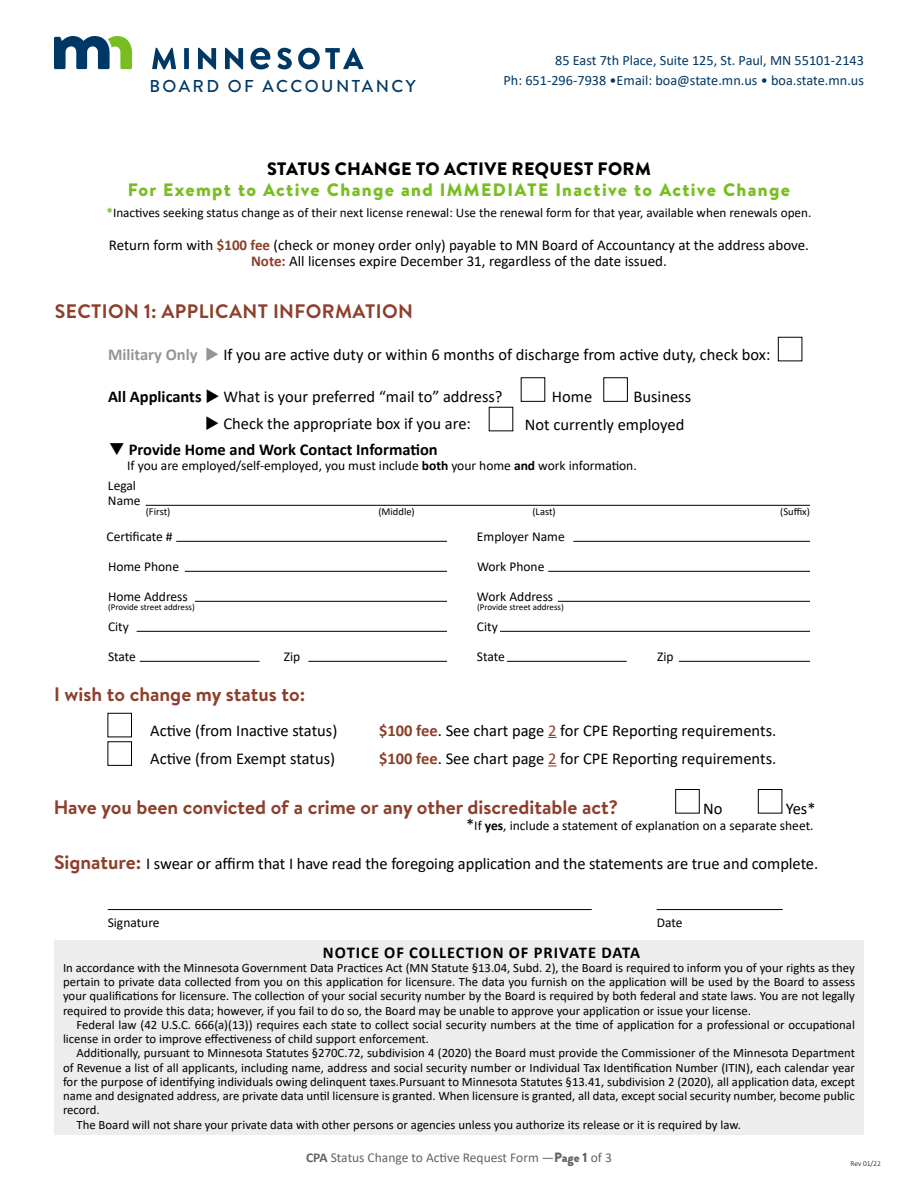
<style>
.page{position:relative;width:918px;height:1188px;background:#fff}
.page>*{position:absolute;margin:0;border:0;box-sizing:border-box;transform-origin:0 0}
.SECTION_CAP{font:700 19.5px "Brandon Text";color:#8d3f2b}
.SECTION_CAP-2{font:700 19.5px "Brandon Text";letter-spacing:.02em;color:#8d3f2b}
.Section{font:700 19.5px "Brandon Text";color:#8d3f2b}
.Heading_2{font:900 18px "Brandon Text";letter-spacing:.075em;color:#78be21}
.Heading{font:900 18px "Brandon Grotesque";letter-spacing:.02em;color:#000}
.Section-2{font:16.5px "Calibri";color:#000}
.Body_w_o_indent{font:16.5px "Calibri";color:#000}
.t1{font:700 16.5px "Calibri";color:#000}
.t2{font:700 16.5px "Calibri";letter-spacing:.065em;color:#000}
.Table_text_centered{font:15px/16.5px "Calibri";color:#000;text-align:center}
.Address{font:14.25px/20.2px "Calibri";color:#003865;text-align:right}
.Form_Labels{font:13.5px/15px "Calibri";color:#000}
.t3{font:13.5px "Calibri";color:#636466}
.Table_text_centered-2{font:13.2px "Calibri";color:#000}
.t4{font:12.75px/14.2px "Calibri";color:#000;text-align:justify}
.t5{font:10.5px "Calibri";color:#000}
.Form_Labels-2{font:9px "Calibri";color:#000}
.t6{font:300 7.5px "Calibri";color:#000}
.s1{font-weight:700;color:#78be21}
.s2{font-weight:700;color:#8d3f2b}
.s3{font-weight:700;color:#939598}
.s4{color:#939598}
.s5{font-weight:700}
.s6{color:#8d3f2b}
.s7{font-size:16.5px}
.s8{font-family:"Brandon Text";font-weight:700;font-size:19.5px;color:#8d3f2b}
.s9{font-family:"Brandon Grotesque";font-weight:900}
</style>
<div class="page">
<svg style="left:548px;top:765px;width:9px;height:2px"></svg>
<hr style="left:108px;top:909px;width:484px;height:1px;background:#000">
<hr style="left:657px;top:909px;width:126px;height:1px;background:#000">
<div style="left:54px;top:940px;width:810px;height:194px;background:#ededee"></div>
<hr style="left:146px;top:505px;width:664px;height:1px;background:#000">
<hr style="left:176px;top:541px;width:271px;height:1px;background:#000">
<hr style="left:573px;top:541px;width:237px;height:1px;background:#000">
<hr style="left:185px;top:571px;width:262px;height:1px;background:#000">
<hr style="left:195px;top:601px;width:252px;height:1px;background:#000">
<hr style="left:137px;top:631px;width:310px;height:1px;background:#000">
<hr style="left:140px;top:661px;width:120px;height:1px;background:#000">
<hr style="left:308px;top:661px;width:139px;height:1px;background:#000">
<hr style="left:558px;top:601px;width:252px;height:1px;background:#000">
<hr style="left:507px;top:661px;width:120px;height:1px;background:#000">
<hr style="left:679px;top:661px;width:131px;height:1px;background:#000">
<hr style="left:548px;top:571px;width:262px;height:1px;background:#000">
<hr style="left:500px;top:631px;width:310px;height:1px;background:#000">
<div style="left:108px;top:713px;width:24px;height:24px;border:1px solid #000"></div>
<div style="left:108px;top:742px;width:24px;height:24px;border:1px solid #000"></div>
<div style="left:675px;top:789px;width:24px;height:24px;border:1px solid #000"></div>
<div style="left:758px;top:789px;width:24px;height:24px;border:1px solid #000"></div>
<div style="left:521px;top:378px;width:24px;height:24px;border:1px solid #000"></div>
<div style="left:604px;top:378px;width:24px;height:24px;border:1px solid #000"></div>
<svg style="left:54px;top:36px;width:78px;height:33px"></svg>
<svg style="left:152px;top:48px;width:24px;height:21px"></svg>
<div style="left:184px;top:48px;width:5px;height:21px;background:#003865"></div>
<svg style="left:198px;top:48px;width:18px;height:21px"></svg>
<svg style="left:225px;top:48px;width:18px;height:21px"></svg>
<svg style="left:278px;top:48px;width:14px;height:21px"></svg>
<svg style="left:298px;top:48px;width:66px;height:21px"></svg>
<svg style="left:250px;top:48px;width:20px;height:21px"></svg>
<h2 class="Address" style="left:503px;top:49px;width:362px">85 East 7th Place, Suite 125, St. Paul, MN 55101-2143<br>Ph: 651-296-7938 •Email: boa@state.mn.us • boa.state.mn.us</h2>
<h1 class="Heading" style="left:267px;top:156px;width:385px">STATUS CHANGE TO ACTIVE REQUEST FORM</h1>
<h1 class="Heading_2" style="left:128px;top:177px;width:664px">For Exempt to Active Change and IMMEDIATE Inactive to Active Change</h1>
<p class="Table_text_centered-2" style="left:106px;top:203px;width:706px"><span class="s1">*</span>Inactives seeking status change as of their next license renewal: Use the renewal form for that year, available when renewals open.</p>
<p class="Table_text_centered" style="left:109px;top:236px;width:702px">Return form with <span class="s2">$100 fee</span> (check or money order only) payable to MN Board of Accountancy at the address above.<br><span class="s2">Note:</span> All licenses expire December 31, regardless of the date issued.</p>
<h3 class="SECTION_CAP-2" style="left:55px;top:298px;width:360px">SECTION 1: APPLICANT INFORMATION</h3>
<p class="Section-2" style="left:108px;top:343px;width:664px"><span class="s3">Military Only</span> <span class="s4">◆</span> If you are active duty or within 6 months of discharge from active duty, check box:</p>
<p class="Section-2" style="left:108px;top:385px;width:396px"><span class="s5">All Applicants</span> ◆ What is your preferred “mail to” address?</p>
<p class="Section-2" style="left:205px;top:413px;width:267px">◆ Check the appropriate box if you are:</p>
<p class="Section-2" style="left:552px;top:385px;width:42px">Home</p>
<p class="Section-2" style="left:633px;top:385px;width:59px">Business</p>
<p class="Section-2" style="left:525px;top:413px;width:161px">Not currently employed</p>
<p class="t1" style="left:109px;top:438px;width:330px">❑ Provide Home and Work Contact Information</p>
<p class="Form_Labels" style="left:127px;top:457px;width:511px">If you are employed/self-employed, you must include <span class="s5">both</span> your home <span class="s5">and</span> work information.</p>
<p class="Form_Labels" style="left:108px;top:478px;width:34px">Legal<br>Name</p>
<p class="t5" style="left:146px;top:504px;width:26px">(First)</p>
<p class="t5" style="left:378px;top:504px;width:38px">(Middle)</p>
<p class="t5" style="left:532px;top:504px;width:25px">(Last)</p>
<p class="t5" style="left:780px;top:504px;width:31px">(Suffix)</p>
<p class="Form_Labels" style="left:106px;top:529px;width:68px">Certificate #</p>
<p class="Form_Labels" style="left:477px;top:529px;width:89px">Employer Name</p>
<p class="Form_Labels" style="left:108px;top:559px;width:73px">Home Phone</p>
<p class="Form_Labels" style="left:108px;top:589px;width:81px">Home Address</p>
<p class="Form_Labels" style="left:477px;top:589px;width:78px">Work Address</p>
<p class="Form_Labels" style="left:108px;top:619px;width:22px">City</p>
<p class="Form_Labels" style="left:477px;top:619px;width:22px">City</p>
<p class="Form_Labels" style="left:108px;top:649px;width:30px">State</p>
<p class="Form_Labels" style="left:284px;top:649px;width:18px">Zip</p>
<p class="Form_Labels" style="left:477px;top:649px;width:30px">State</p>
<p class="Form_Labels" style="left:657px;top:649px;width:18px">Zip</p>
<p class="Form_Labels" style="left:477px;top:559px;width:69px">Work Phone</p>
<p class="Form_Labels-2" style="left:108px;top:601px;width:88px">(Provide street address)</p>
<p class="Form_Labels-2" style="left:477px;top:601px;width:88px">(Provide street address)</p>
<h3 class="Section" style="left:54px;top:681px;width:253px">I wish to change my status to:</h3>
<p class="Body_w_o_indent" style="left:150px;top:719px;width:189px">Active (from Inactive status)</p>
<p class="Body_w_o_indent" style="left:379px;top:719px;width:399px"><span class="s2">$100 fee</span>. See chart page <span class="s6">2</span> for CPE Reporting requirements.</p>
<p class="Body_w_o_indent" style="left:150px;top:747px;width:187px">Active (from Exempt status)</p>
<p class="Body_w_o_indent" style="left:379px;top:747px;width:399px"><span class="s2">$100 fee</span>. See chart page <span class="s6">2</span> for CPE Reporting requirements.</p>
<h1 class="SECTION_CAP" style="left:54px;top:794px;width:566px">Have you been convicted of a crime or any other discreditable act?</h1>
<p class="Section-2" style="left:703px;top:797px;width:21px">No</p>
<p class="Section-2" style="left:786px;top:797px;width:31px">Yes*</p>
<p class="Form_Labels" style="left:466px;top:818px;width:349px"><span class="s7">*</span>If <span class="s5">yes</span>, include a statement of explanation on a separate sheet.</p>
<h3 class="Section-2" style="left:54px;top:852px;width:766px"><span class="s8">Signature:</span> I swear or affirm that I have read the foregoing application and the statements are true and complete.</h3>
<p class="Form_Labels" style="left:108px;top:914px;width:53px">Signature</p>
<p class="Form_Labels" style="left:657px;top:914px;width:27px">Date</p>
<p class="t2" style="left:323px;top:941px;width:319px">NOTICE OF COLLECTION OF PRIVATE DATA</p>
<p class="t4" style="left:63px;top:960px;width:794px">In accordance with the Minnesota Government Data Practices Act (MN Statute §13.04, Subd. 2), the Board is required to inform you of your rights as they pertain to private data collected from you on this application for licensure. The data you furnish on the application will be used by the Board to assess your qualifications for licensure. The collection of your social security number by the Board is required by both federal and state laws. You are not legally required to provide this data; however, if you fail to do so, the Board may be unable to approve your application or issue your license.</p>
<p class="t4" style="left:63px;top:1017px;width:793px;text-indent:14px">Federal law (42 U.S.C. 666(a)(13)) requires each state to collect social security numbers at the time of application for a professional or occupational license in order to improve effectiveness of child support enforcement.</p>
<p class="t4" style="left:77px;top:1046px;width:780px">Additionally, pursuant to Minnesota Statutes §270C.72, subdivision 4 (2020) the Board must provide the Commissioner of the Minnesota Department</p>
<p class="t4" style="left:63px;top:1060px;width:794px">of Revenue a list of all applicants, including name, address and social security number or Individual Tax Identification Number (ITIN), each calendar year</p>
<p class="t4" style="left:63px;top:1074px;width:793px">for the purpose of identifying individuals owing delinquent taxes.Pursuant to Minnesota Statutes §13.41, subdivision 2 (2020), all application data, except</p>
<p class="t4" style="left:63px;top:1089px;width:793px">name and designated address, are private data until licensure is granted. When licensure is granted, all data, except social security number, become public</p>
<p class="t4" style="left:63px;top:1103px;width:38px">record.</p>
<p class="t4" style="left:77px;top:1117px;width:666px">The Board will not share your private data with other persons or agencies unless you authorize its release or it is required by law.</p>
<p class="t3" style="left:306px;top:1148px;width:307px"><span class="s5">CPA</span> Status Change to Active Request Form —<span class="s9">Page 1</span> of 3</p>
<p class="t6" style="left:851px;top:1159px;width:32px">Rev 01/22</p>
</div>
